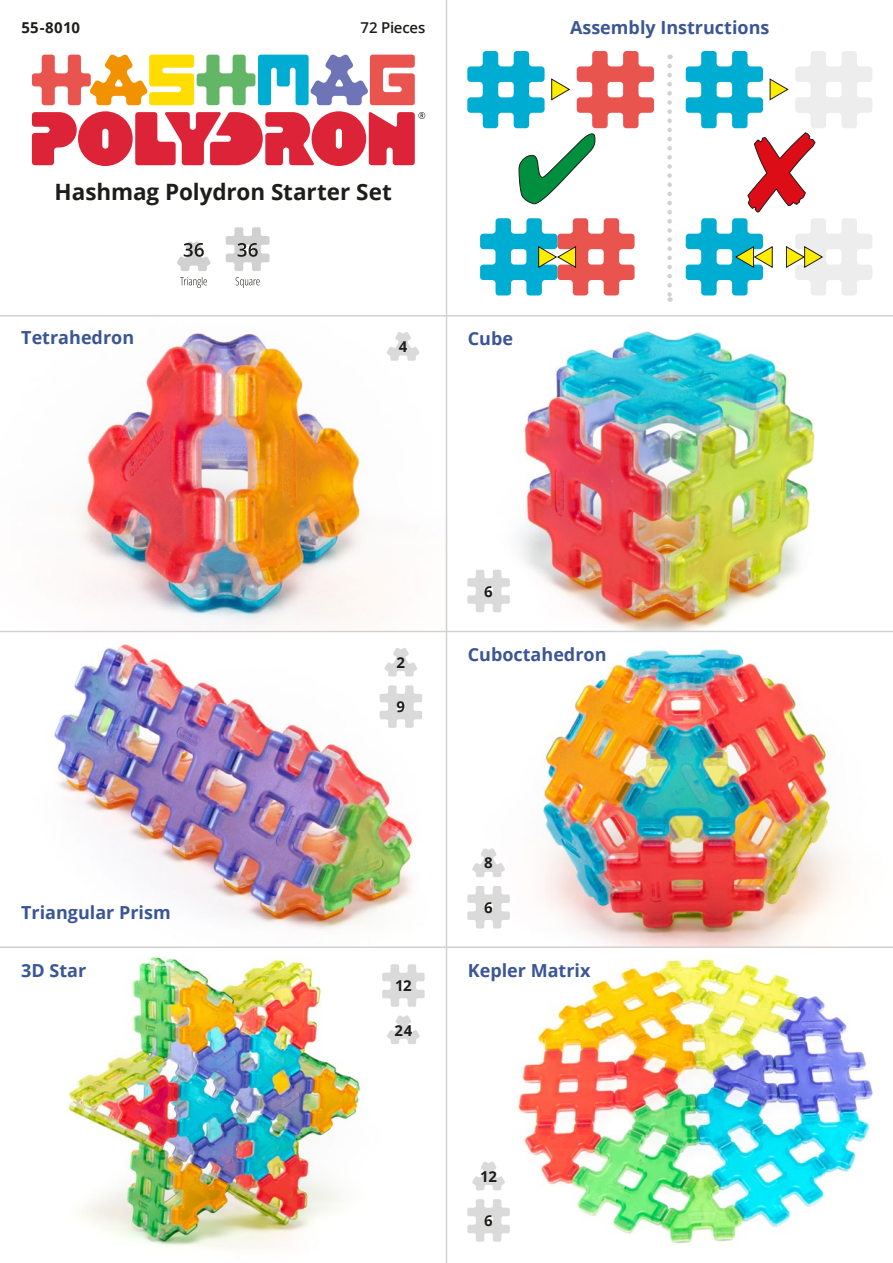
<style>
.page{position:relative;width:893px;height:1263px;background:#fff}
.page>*{position:absolute;margin:0;border:0;box-sizing:border-box;transform-origin:0 0}
.t1{font:700 22.5px "Open Sans";letter-spacing:-.005em;color:#1d1d1b}
.Titles{font:700 18px "Open Sans";color:#3b5695}
.Piece_Count{font:700 15px "Open Sans";letter-spacing:.015em;color:#1d1d1b}
.t2{font:600 15px "Open Sans";letter-spacing:-.01em;color:#1d1d1b}
</style>
<div class="page">
<img style="left:0;top:316px;width:893px;height:947px">
<hr style="left:446px;top:0;width:1px;height:1263px;background:#d1d1d1">
<hr style="left:0;top:315px;width:893px;height:1px;background:#d1d1d1">
<hr style="left:0;top:631px;width:893px;height:1px;background:#d1d1d1">
<hr style="left:0;top:946px;width:893px;height:2px;background:#d1d1d1">
<svg style="left:667px;top:66px;width:5px;height:236px"></svg>
<svg style="left:480px;top:218px;width:155px;height:77px"></svg>
<svg style="left:786px;top:218px;width:86px;height:77px"></svg>
<svg style="left:686px;top:218px;width:87px;height:77px"></svg>
<svg style="left:467px;top:51px;width:187px;height:153px"></svg>
<svg style="left:686px;top:51px;width:186px;height:161px"></svg>
<svg style="left:467px;top:886px;width:43px;height:42px"></svg>
<svg style="left:467px;top:1199px;width:43px;height:43px"></svg>
<svg style="left:380px;top:685px;width:42px;height:43px"></svg>
<svg style="left:467px;top:570px;width:43px;height:42px"></svg>
<svg style="left:472px;top:848px;width:33px;height:29px"></svg>
<svg style="left:386px;top:332px;width:34px;height:29px"></svg>
<svg style="left:472px;top:1161px;width:33px;height:29px"></svg>
<svg style="left:384px;top:647px;width:33px;height:29px"></svg>
<svg style="left:32px;top:111px;width:393px;height:55px"></svg>
<svg style="left:32px;top:55px;width:383px;height:50px"></svg>
<svg style="left:177px;top:241px;width:34px;height:30px"></svg>
<svg style="left:226px;top:227px;width:44px;height:44px"></svg>
<svg style="left:180px;top:277px;width:27px;height:11px"></svg>
<svg style="left:236px;top:277px;width:24px;height:11px"></svg>
<svg style="left:382px;top:964px;width:43px;height:43px"></svg>
<svg style="left:387px;top:1015px;width:33px;height:29px"></svg>
<p class="Piece_Count" style="left:22px;top:17px;width:60px">55-8010</p>
<p class="t2" style="left:361px;top:17px;width:66px">72 Pieces</p>
<p class="Titles" style="left:570px;top:14px;width:201px">Assembly Instructions</p>
<p class="t1" style="left:55px;top:176px;width:339px">Hashmag Polydron Starter Set</p>
<p class="Titles" style="left:21px;top:325px;width:114px">Tetrahedron</p>
<p class="Piece_Count" style="left:399px;top:336px;width:10px">4</p>
<p class="Titles" style="left:468px;top:326px;width:47px">Cube</p>
<p class="Titles" style="left:21px;top:900px;width:151px">Triangular Prism</p>
<p class="Titles" style="left:21px;top:957px;width:67px">3D Star</p>
<p class="Piece_Count" style="left:397px;top:652px;width:10px">2</p>
<p class="Piece_Count" style="left:397px;top:696px;width:10px">9</p>
<p class="Piece_Count" style="left:484px;top:581px;width:10px">6</p>
<p class="Titles" style="left:468px;top:641px;width:140px">Cuboctahedron</p>
<p class="Piece_Count" style="left:395px;top:975px;width:18px">12</p>
<p class="Piece_Count" style="left:395px;top:1019px;width:19px">24</p>
<p class="Piece_Count" style="left:484px;top:852px;width:10px">8</p>
<p class="Piece_Count" style="left:484px;top:897px;width:10px">6</p>
<p class="Titles" style="left:468px;top:957px;width:124px">Kepler Matrix</p>
<p class="Piece_Count" style="left:480px;top:1166px;width:18px">12</p>
<p class="Piece_Count" style="left:484px;top:1210px;width:10px">6</p>
</div>
